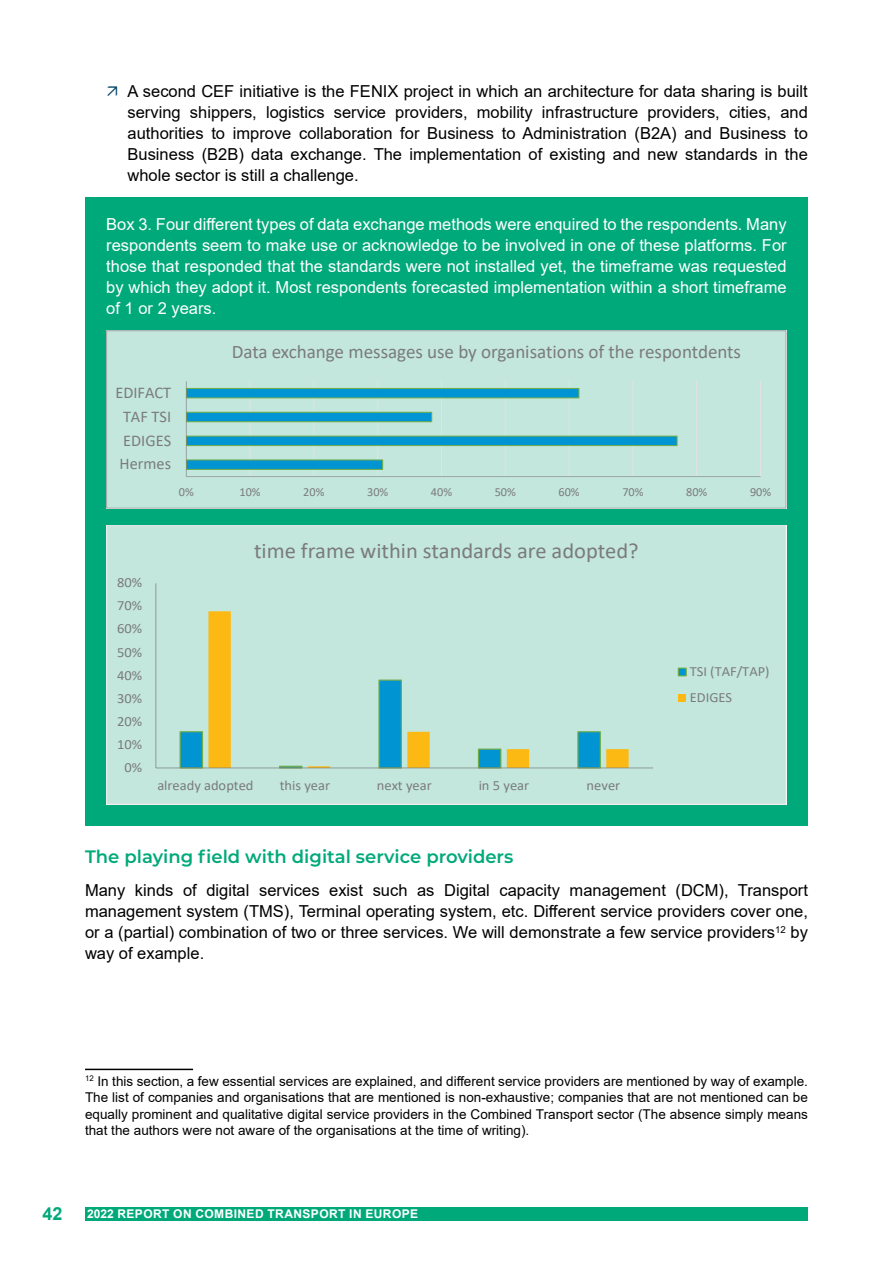
<style>
.page{position:relative;width:893px;height:1263px;background:#fff}
.page>*{position:absolute;margin:0;border:0;box-sizing:border-box;transform-origin:0 0}
.t1{font:21.75px "Calibri";color:#7b7b7b}
.t2{font:19.2px "Calibri";letter-spacing:-.005em;color:#7b7b7b}
.t3{font:600 18px "Montserrat";color:#00a97a}
.t4{font:700 18px "Arial";color:#00a97a}
.t5{font:16.5px/21px "Arial";color:#000;text-align:justify}
.t6{font:16.5px/21px "Arial";color:#fff;text-align:justify}
.t7{font:16.35px "Calibri";color:#7b7b7b}
.t8{font:13.95px/26.2px "Calibri";color:#7b7b7b}
.t9{font:13.5px/16.5px "Arial";color:#000;text-align:justify}
.t10{font:12.3px "Calibri";color:#7b7b7b}
.t11{font:700 12px "Arial";letter-spacing:.035em;color:#fff}
</style>
<div class="page">
<div style="left:85px;top:1207px;width:723px;height:13px;background:#00a97a"></div>
<div style="left:85px;top:197px;width:723px;height:629px;background:#00a97a"></div>
<div style="left:107px;top:331px;width:679px;height:177px;background:#c3e7dd"></div>
<hr style="left:250px;top:381px;width:1px;height:96px;background:#e3e3e3">
<hr style="left:313px;top:381px;width:1px;height:96px;background:#e3e3e3">
<hr style="left:377px;top:381px;width:1px;height:96px;background:#e3e3e3">
<hr style="left:441px;top:381px;width:1px;height:96px;background:#e3e3e3">
<hr style="left:505px;top:381px;width:1px;height:96px;background:#e3e3e3">
<hr style="left:569px;top:381px;width:1px;height:96px;background:#e3e3e3">
<hr style="left:632px;top:381px;width:1px;height:96px;background:#e3e3e3">
<hr style="left:696px;top:381px;width:1px;height:96px;background:#e3e3e3">
<hr style="left:760px;top:381px;width:1px;height:96px;background:#e3e3e3">
<svg style="left:187px;top:387px;width:491px;height:83px"></svg>
<hr style="left:186px;top:476px;width:574px;height:1px;background:#9baca9">
<hr style="left:186px;top:381px;width:1px;height:96px;background:#797a7d;opacity:.6">
<div style="left:106px;top:330px;width:680px;height:178px;border:1px solid #a5a5a4"></div>
<div style="left:107px;top:526px;width:679px;height:278px;background:#c3e7dd"></div>
<svg style="left:179px;top:731px;width:422px;height:38px"></svg>
<svg style="left:208px;top:611px;width:421px;height:156px"></svg>
<hr style="left:155px;top:583px;width:1px;height:185px;background:#a1b4b0">
<hr style="left:156px;top:767px;width:497px;height:1px;background:#797a7d;opacity:.6">
<div style="left:678px;top:668px;width:8px;height:8px;background:#0194d3"></div>
<div style="left:678px;top:668px;width:9px;height:8px;border:1px solid #70ad47"></div>
<div style="left:678px;top:694px;width:8px;height:8px;background:#fdb913"></div>
<div style="left:106px;top:525px;width:680px;height:279px;border:1px solid #e3e3e3"></div>
<hr style="left:85px;top:1069px;width:108px;height:1px;background:#000">
<p class="t5" style="left:128px;top:81px;width:682px">A second CEF initiative is the FENIX project in which an architecture for data sharing is built serving shippers, logistics service providers, mobility infrastructure providers, cities, and authorities to improve collaboration for Business to Administration (B2A) and Business to Business (B2B) data exchange. The implementation of existing and new standards in the whole sector is still a challenge.</p>
<p class="t6" style="left:106px;top:214px;width:682px">Box 3. Four different types of data exchange methods were enquired to the respondents. Many respondents seem to make use or acknowledge to be involved in one of these platforms. For those that responded that the standards were not installed yet, the timeframe was requested by which they adopt it. Most respondents forecasted implementation within a short timeframe of 1 or 2 years.</p>
<p class="t2" style="left:232px;top:338px;width:511px">Data exchange messages use by organisations of the respontdents</p>
<p class="t7" style="left:115px;top:381px;width:57px">EDIFACT</p>
<p class="t7" style="left:123px;top:405px;width:50px">TAF TSI</p>
<p class="t7" style="left:123px;top:429px;width:49px">EDIGES</p>
<p class="t7" style="left:120px;top:453px;width:53px">Hermes</p>
<p class="t10" style="left:179px;top:483px;width:16px">0%</p>
<p class="t10" style="left:239px;top:483px;width:23px">10%</p>
<p class="t10" style="left:303px;top:483px;width:23px">20%</p>
<p class="t10" style="left:367px;top:483px;width:23px">30%</p>
<p class="t10" style="left:431px;top:483px;width:23px">40%</p>
<p class="t10" style="left:495px;top:483px;width:23px">50%</p>
<p class="t10" style="left:559px;top:483px;width:23px">60%</p>
<p class="t10" style="left:622px;top:483px;width:23px">70%</p>
<p class="t10" style="left:686px;top:483px;width:23px">80%</p>
<p class="t10" style="left:750px;top:483px;width:23px">90%</p>
<p class="t8" style="left:117px;top:569px;width:27px">80%</p>
<p class="t8" style="left:117px;top:592px;width:26px">70%</p>
<p class="t8" style="left:117px;top:615px;width:26px">60%</p>
<p class="t8" style="left:117px;top:638px;width:26px">50%</p>
<p class="t8" style="left:117px;top:661px;width:26px">40%</p>
<p class="t8" style="left:117px;top:685px;width:26px">30%</p>
<p class="t8" style="left:117px;top:708px;width:27px">20%</p>
<p class="t8" style="left:117px;top:731px;width:27px">10%</p>
<p class="t8" style="left:125px;top:754px;width:19px">0%</p>
<h1 class="t1" style="left:254px;top:536px;width:386px">time frame within standards are adopted?</h1>
<p class="t8" style="left:690px;top:658px;width:81px">TSI (TAF/TAP)<br>EDIGES</p>
<p class="t8" style="left:157px;top:772px;width:98px">already adopted</p>
<p class="t8" style="left:280px;top:772px;width:52px">this year</p>
<p class="t8" style="left:377px;top:772px;width:56px">next year</p>
<p class="t8" style="left:479px;top:772px;width:52px">in 5 year</p>
<p class="t8" style="left:587px;top:772px;width:35px">never</p>
<p class="t3" style="left:85px;top:843px;width:430px">The playing field with digital service providers</p>
<p class="t5" style="left:85px;top:880px;width:724px">Many kinds of digital services exist such as Digital capacity management (DCM), Transport management system (TMS), Terminal operating system, etc. Different service providers cover one, or a (partial) combination of two or three services. We will demonstrate a few service providers<sup>12</sup> by way of example.</p>
<p class="t9" style="left:85px;top:1073px;width:724px"><sup>12</sup> In this section, a few essential services are explained, and different service providers are mentioned by way of example.<br>The list of companies and organisations that are mentioned is non-exhaustive; companies that are not mentioned can be equally prominent and qualitative digital service providers in the Combined Transport sector (The absence simply means that the authors were not aware of the organisations at the time of writing).</p>
<p class="t4" style="left:43px;top:1201px;width:22px">42</p>
<p class="t11" style="left:87px;top:1205px;width:333px">2022 REPORT ON COMBINED TRANSPORT IN EUROPE</p>
</div>
